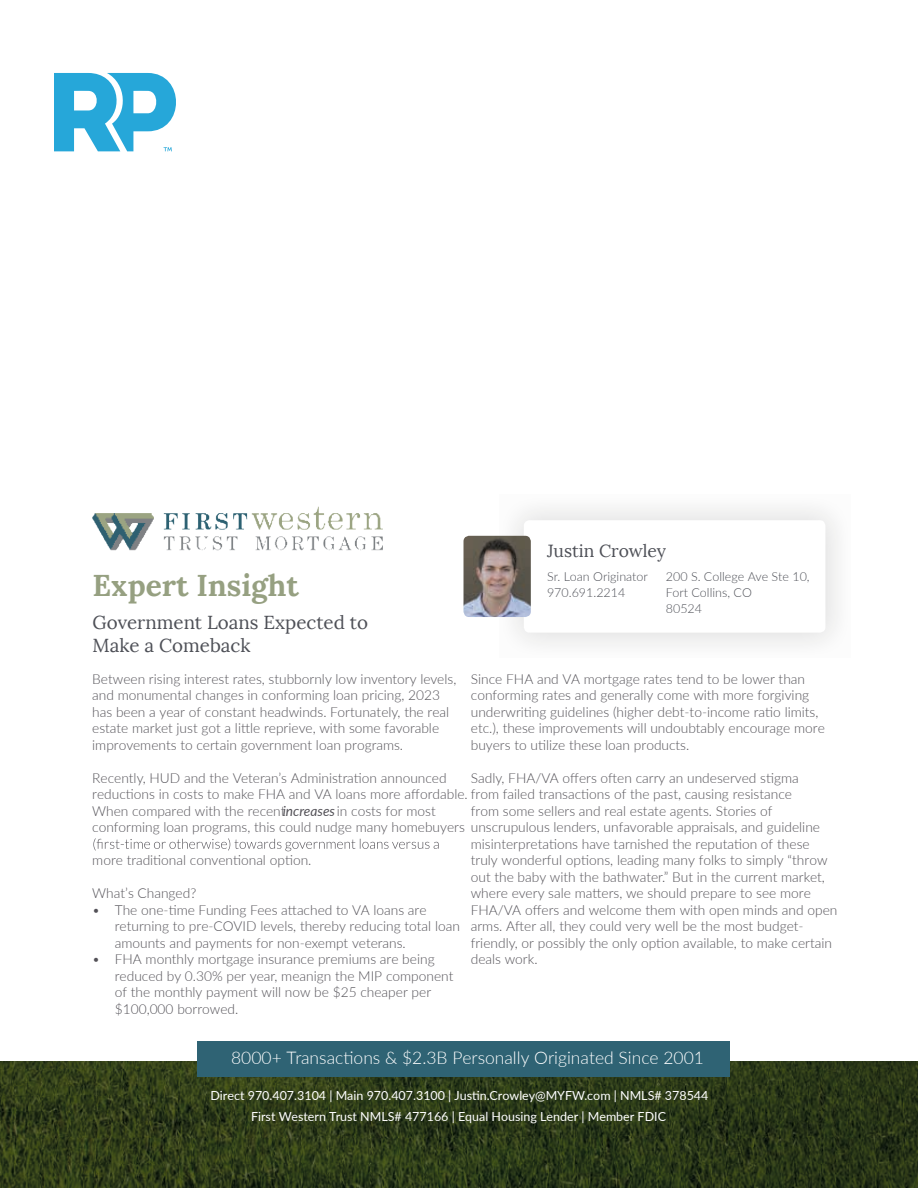
<style>
.page{position:relative;width:918px;height:1188px;background:#fff}
.page>*{position:absolute;margin:0;border:0;box-sizing:border-box;transform-origin:0 0}
.t1{font:700 30px "Lora";color:#96a081}
.t2{font:18.75px/22.5px "Lora";color:#4e5057}
.t3{font:300 17.55px "Lato";color:#fff}
.t4{font:17.55px "Lora";color:#4e5057}
.t5{font:300 13.8px/16.5px "Lato";color:#535157}
.t6{font:12.45px/21px "Lato";color:#fff;text-align:center}
.t7{font:300 12.45px/16.2px "Lato";color:#4e5057}
.s1{font-weight:400;font-style:italic}
</style>
<div class="page">
<svg style="left:54px;top:73px;width:122px;height:78px"></svg>
<svg style="left:0;top:1061px;width:918px;height:127px;background:#2d3a18"></svg>
<div style="left:197px;top:1041px;width:533px;height:35px;background:#2f6374"></div>
<div style="left:499px;top:495px;width:352px;height:163px;background:#f6f6f6"></div>
<div style="left:524px;top:520px;width:301px;height:113px;background:#fff;border-radius:6px"></div>
<img style="left:464px;top:536px;width:67px;height:81px">
<img style="left:93px;top:506px;width:290px;height:45px">
<svg style="left:93px;top:838px;width:346px;height:13px"></svg>
<p class="t4" style="left:547px;top:540px;width:121px">Justin Crowley</p>
<p class="t7" style="left:547px;top:568px;width:102px">Sr. Loan Originator<br>970.691.2214</p>
<p class="t7" style="left:666px;top:568px;width:145px">200 S. College Ave Ste 10,<br>Fort Collins, CO<br>80524</p>
<h1 class="t1" style="left:93px;top:566px;width:208px">Expert Insight</h1>
<h2 class="t2" style="left:93px;top:611px;width:277px">Government Loans Expected to<br>Make a Comeback</h2>
<p class="t5" style="left:92px;top:670px;width:366px">Between rising interest rates, stubbornly low inventory levels, and monumental changes in conforming loan pricing, 2023 has been a year of constant headwinds. Fortunately, the real estate market just got a little reprieve, with some favorable improvements to certain government loan programs.</p>
<p class="t5" style="left:92px;top:769px;width:729px">Recently, HUD and the Veteran’s Administration announced<br>reductions in costs to make FHA and VA loans more affordable. from failed transactions of the past, causing resistance When compared with the recent <span class="s1">increases</span> in costs for most<br>conforming loan programs, this could nudge many homebuyers unscrupulous lenders, unfavorable appraisals, and guideline</p>
<p class="t5" style="left:92px;top:852px;width:221px">more traditional conventional option.</p>
<p class="t5" style="left:92px;top:885px;width:106px">What’s Changed?</p>
<p class="t5" style="left:115px;top:901px;width:347px;text-indent:-22px">• The one-time Funding Fees attached to VA loans are returning to pre-COVID levels, thereby reducing total loan amounts and payments for non-exempt veterans.</p>
<p class="t5" style="left:115px;top:951px;width:340px;text-indent:-22px">• FHA monthly mortgage insurance premiums are being reduced by 0.30% per year, meanign the MIP component of the monthly payment will now be $25 cheaper per $100,000 borrowed.</p>
<p class="t5" style="left:471px;top:670px;width:356px">Since FHA and VA mortgage rates tend to be lower than conforming rates and generally come with more forgiving underwriting guidelines (higher debt-to-income ratio limits, etc.), these improvements will undoubtably encourage more buyers to utilize these loan products.</p>
<p class="t5" style="left:471px;top:769px;width:330px">Sadly, FHA/VA offers often carry an undeserved stigma</p>
<p class="t5" style="left:471px;top:802px;width:303px">from some sellers and real estate agents. Stories of</p>
<p class="t5" style="left:471px;top:835px;width:368px">misinterpretations have tarnished the reputation of these truly wonderful options, leading many folks to simply “throw out the baby with the bathwater.” But in the current market, where every sale matters, we should prepare to see more FHA/VA offers and welcome them with open minds and open arms. After all, they could very well be the most budget&shy;friendly, or possibly the only option available, to make certain deals work.</p>
<p class="t3" style="left:231px;top:1045px;width:474px">8000+ Transactions &amp; $2.3B Personally Originated Since 2001</p>
<p class="t6" style="left:210px;top:1084px;width:499px">Direct 970.407.3104 | Main 970.407.3100 | Justin.Crowley@MYFW.com | NMLS# 378544<br>First Western Trust NMLS# 477166 | Equal Housing Lender | Member FDIC</p>
</div>
